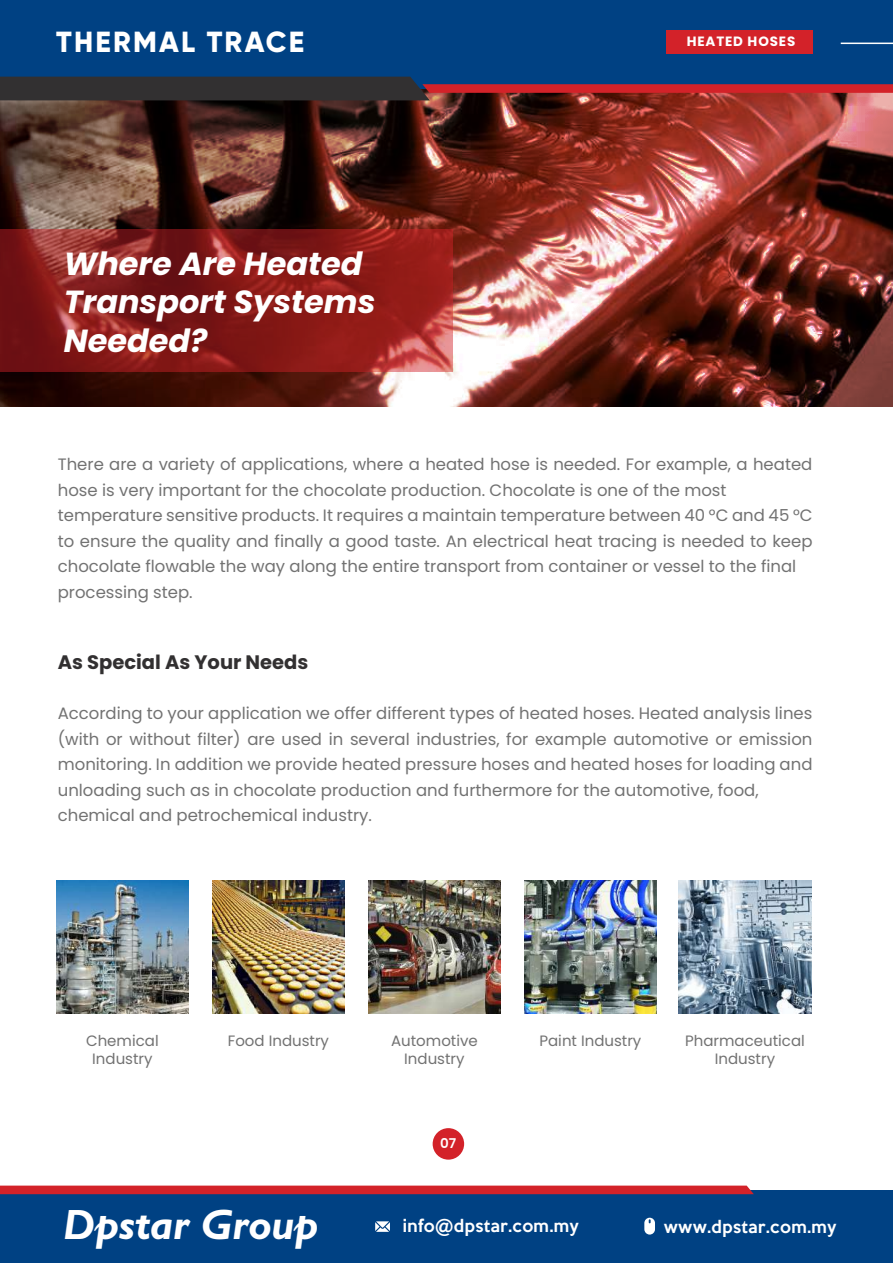
<style>
.page{position:relative;width:893px;height:1263px;background:#fff}
.page>*{position:absolute;margin:0;border:0;box-sizing:border-box;transform-origin:0 0}
.t1{font:italic 700 42.45px "Gill Sans";color:#fff}
.t2{font:italic 700 31.95px/38.4px "Poppins";color:#fff}
.t3{font:800 29.1px "Gilroy";letter-spacing:.075em;color:#fff}
.t4{font:700 19.5px "Poppins";color:#323031}
.t5{font:16.5px/25.5px "Poppins";color:#727272}
.t6{font:500 15.9px "Keep Calm";letter-spacing:.025em;color:#fff}
.t7{font:15px/18px "Poppins";color:#727272;text-align:center}
.t8{font:700 13.5px "Poppins";letter-spacing:.065em;color:#fff}
.t9{font:600 13.5px "Poppins";color:#fff}
</style>
<div class="page">
<img style="left:0;top:100px;width:893px;height:306px">
<div style="left:0;top:1190px;width:893px;height:73px;background:#004183"></div>
<svg style="left:375px;top:1221px;width:15px;height:11px"></svg>
<svg style="left:644px;top:1218px;width:11px;height:16px"></svg>
<svg style="left:0;top:1185px;width:754px;height:9px;background:#d53138"></svg>
<div style="left:433px;top:1128px;width:31px;height:32px;background:#d32229;border-radius:50%"></div>
<img style="left:56px;top:881px;width:133px;height:132px">
<img style="left:212px;top:881px;width:133px;height:132px">
<img style="left:368px;top:881px;width:133px;height:132px">
<img style="left:524px;top:881px;width:133px;height:132px">
<img style="left:678px;top:881px;width:133px;height:132px">
<svg style="left:0;top:230px;width:452px;height:142px;background:#8a1f1d"></svg>
<div style="left:0;top:0;width:893px;height:89px;background:#004183"></div>
<svg style="left:0;top:77px;width:893px;height:23px"></svg>
<div style="left:667px;top:31px;width:146px;height:23px;background:#d32229"></div>
<hr style="left:841px;top:43px;width:52px;height:1px;background:#fff">
<h3 class="t3" style="left:56px;top:23px;width:249px">THERMAL TRACE</h3>
<p class="t8" style="left:687px;top:34px;width:110px">HEATED HOSES</p>
<h2 class="t2" style="left:64px;top:245px;width:313px">Where Are Heated<br>Transport Systems<br>Needed?</h2>
<p class="t5" style="left:58px;top:452px;width:756px">There are a variety of applications, where a heated hose is needed. For example, a heated hose is very important for the chocolate production. Chocolate is one of the most temperature sensitive products. It requires a maintain temperature between 40 °C and 45 °C to ensure the quality and finally a good taste. An electrical heat tracing is needed to keep chocolate flowable the way along the entire transport from container or vessel to the final processing step.</p>
<p class="t4" style="left:58px;top:651px;width:252px">As Special As Your Needs</p>
<p class="t5" style="left:58px;top:701px;width:756px">According to your application we offer different types of heated hoses. Heated analysis lines (with or without filter) are used in several industries, for example automotive or emission monitoring. In addition we provide heated pressure hoses and heated hoses for loading and unloading such as in chocolate production and furthermore for the automotive, food, chemical and petrochemical industry.</p>
<p class="t7" style="left:86px;top:1031px;width:74px">Chemical</p>
<p class="t7" style="left:228px;top:1031px;width:103px">Food Industry</p>
<p class="t7" style="left:92px;top:1049px;width:62px">Industry</p>
<p class="t7" style="left:391px;top:1031px;width:88px">Automotive</p>
<p class="t7" style="left:539px;top:1031px;width:103px">Paint Industry</p>
<p class="t7" style="left:404px;top:1049px;width:62px">Industry</p>
<p class="t9" style="left:440px;top:1136px;width:18px">07</p>
<p class="t7" style="left:685px;top:1031px;width:121px">Pharmaceutical<br>Industry</p>
<h1 class="t1" style="left:63px;top:1198px;width:257px">Dpstar Group</h1>
<p class="t6" style="left:403px;top:1212px;width:178px">info@dpstar.com.my</p>
<p class="t6" style="left:664px;top:1212px;width:174px">www.dpstar.com.my</p>
</div>
